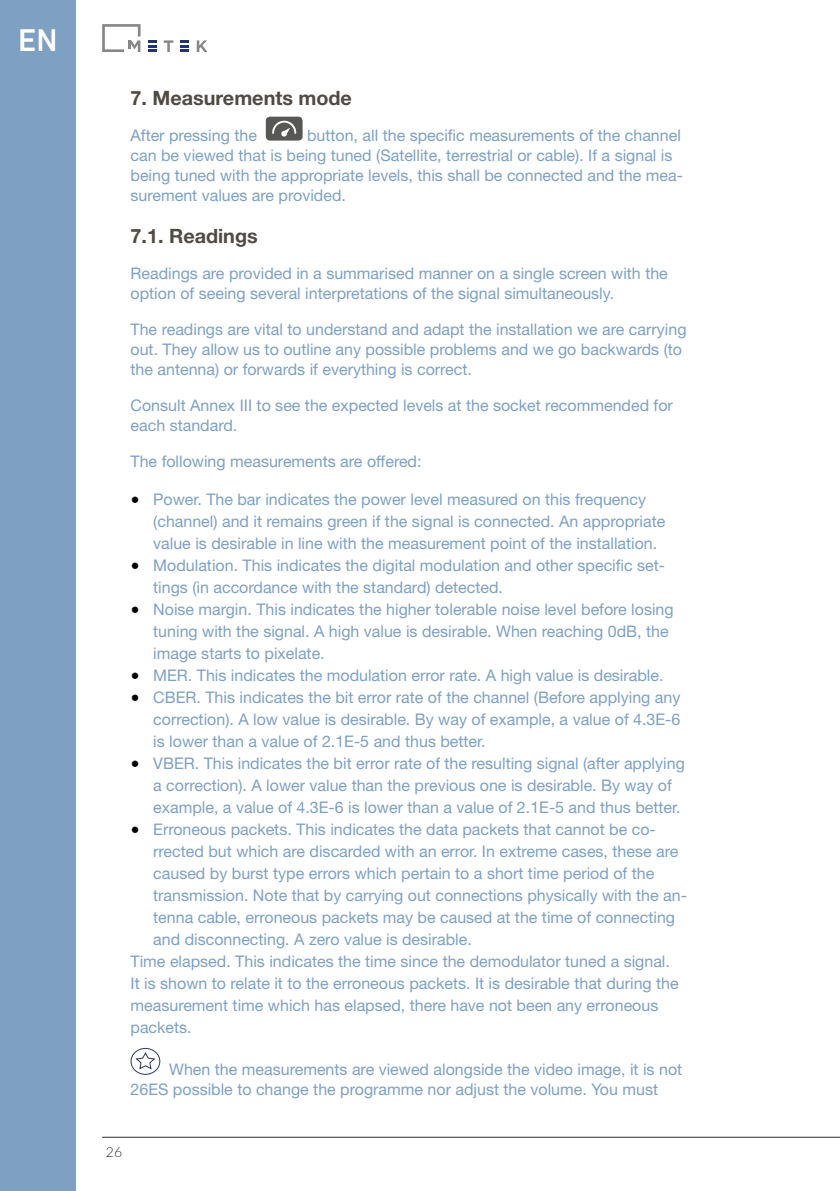
<style>
.page{position:relative;width:840px;height:1191px;background:#fff}
.page>*{position:absolute;margin:0;border:0;box-sizing:border-box;transform-origin:0 0}
.t1{font:500 32px "DIN Next LT Pro";color:#fff}
.t2{font:700 19.8px "Helvetica Neue LT Std";color:#504a45}
.t3{font:16px/22px "Helvetica Neue LT Std";color:#7ea0c2}
.t4{font:300 14px "Lato";color:#312e29}
.s1{font-family:"Minion Pro";font-size:24px;color:#000}
</style>
<div class="page">
<div style="left:0;top:0;width:76px;height:1191px;background:#7ea0c2"></div>
<hr style="left:102px;top:1136px;width:737px;height:1px;background:#312e29">
<svg style="left:164px;top:40px;width:9px;height:12px"></svg>
<svg style="left:197px;top:40px;width:10px;height:12px"></svg>
<svg style="left:102px;top:24px;width:38px;height:28px"></svg>
<svg style="left:148px;top:40px;width:9px;height:12px"></svg>
<svg style="left:180px;top:40px;width:9px;height:12px"></svg>
<div style="left:266px;top:117px;width:36px;height:24px;background:#575756;border-radius:4px"></div>
<svg style="left:272px;top:121px;width:24px;height:16px"></svg>
<div style="left:130px;top:1048px;width:30px;height:26px;border:1px solid #303568;border-radius:50%"></div>
<svg style="left:134px;top:1051px;width:22px;height:19px"></svg>
<h1 class="t1" style="left:18px;top:21px;width:41px">EN</h1>
<p class="t2" style="left:130px;top:85px;width:223px">7. Measurements mode</p>
<p class="t3" style="left:130px;top:124px;width:128px">After pressing the</p>
<p class="t3" style="left:130px;top:125px;width:553px;line-height:20px;text-indent:176px">button, all the specific measurements of the channel can be viewed that is being tuned (Satellite, terrestrial or cable). If a signal is being tuned with the appropriate levels, this shall be connected and the mea&shy;surement values are provided.</p>
<p class="t2" style="left:130px;top:223px;width:129px">7.1. Readings</p>
<p class="t3" style="left:130px;top:263px;width:538px;line-height:20px">Readings are provided in a summarised manner on a single screen with the option of seeing several interpretations of the signal simultaneously.</p>
<p class="t3" style="left:130px;top:319px;width:557px;line-height:20px">The readings are vital to understand and adapt the installation we are carrying out. They allow us to outline any possible problems and we go backwards (to the antenna) or forwards if everything is correct.</p>
<p class="t3" style="left:130px;top:395px;width:543px;line-height:20px">Consult Annex III to see the expected levels at the socket recommended for each standard.</p>
<p class="t3" style="left:130px;top:450px;width:292px">The following measurements are offered:</p>
<p class="t3" style="left:153px;top:488px;width:513px;text-indent:-23px"><span class="s1">•</span> Power. The bar indicates the power level measured on this frequency (channel) and it remains green if the signal is connected. An appropriate value is desirable in line with the measurement point of the installation.</p>
<p class="t3" style="left:153px;top:554px;width:513px;text-indent:-23px"><span class="s1">•</span> Modulation. This indicates the digital modulation and other specific set&shy;tings (in accordance with the standard) detected.</p>
<p class="t3" style="left:153px;top:598px;width:521px;text-indent:-23px"><span class="s1">•</span> Noise margin. This indicates the higher tolerable noise level before losing tuning with the signal. A high value is desirable. When reaching 0dB, the image starts to pixelate.</p>
<p class="t3" style="left:130px;top:664px;width:534px"><span class="s1">•</span> MER. This indicates the modulation error rate. A high value is desirable.</p>
<p class="t3" style="left:153px;top:686px;width:528px;text-align:justify;text-indent:-23px"><span class="s1">•</span> CBER. This indicates the bit error rate of the channel (Before applying any correction). A low value is desirable. By way of example, a value of 4.3E-6 is lower than a value of 2.1E-5 and thus better.</p>
<p class="t3" style="left:153px;top:752px;width:533px;text-indent:-23px"><span class="s1">•</span> VBER. This indicates the bit error rate of the resulting signal (after applying a correction). A lower value than the previous one is desirable. By way of example, a value of 4.3E-6 is lower than a value of 2.1E-5 and thus better.</p>
<p class="t3" style="left:130px;top:818px;width:526px"><span class="s1">•</span> Erroneous packets. This indicates the data packets that cannot be co-</p>
<p class="t3" style="left:153px;top:840px;width:526px">rrected but which are discarded with an error. In extreme cases, these are</p>
<p class="t3" style="left:153px;top:862px;width:502px">caused by burst type errors which pertain to a short time period of the</p>
<p class="t3" style="left:153px;top:884px;width:535px">transmission. Note that by carrying out connections physically with the an-</p>
<p class="t3" style="left:153px;top:906px;width:523px">tenna cable, erroneous packets may be caused at the time of connecting</p>
<p class="t3" style="left:153px;top:928px;width:320px">and disconnecting. A zero value is desirable.</p>
<p class="t3" style="left:130px;top:950px;width:540px">Time elapsed. This indicates the time since the demodulator tuned a signal.</p>
<p class="t3" style="left:130px;top:972px;width:549px">It is shown to relate it to the erroneous packets. It is desirable that during the</p>
<p class="t3" style="left:130px;top:994px;width:529px">measurement time which has elapsed, there have not been any erroneous</p>
<p class="t3" style="left:130px;top:1016px;width:63px">packets.</p>
<p class="t3" style="left:130px;top:1059px;width:553px;line-height:20px;text-indent:39px">When the measurements are viewed alongside the video image, it is not<br>26ES possible to change the programme nor adjust the volume. You must</p>
<p class="t4" style="left:106px;top:1142px;width:18px">26</p>
</div>
